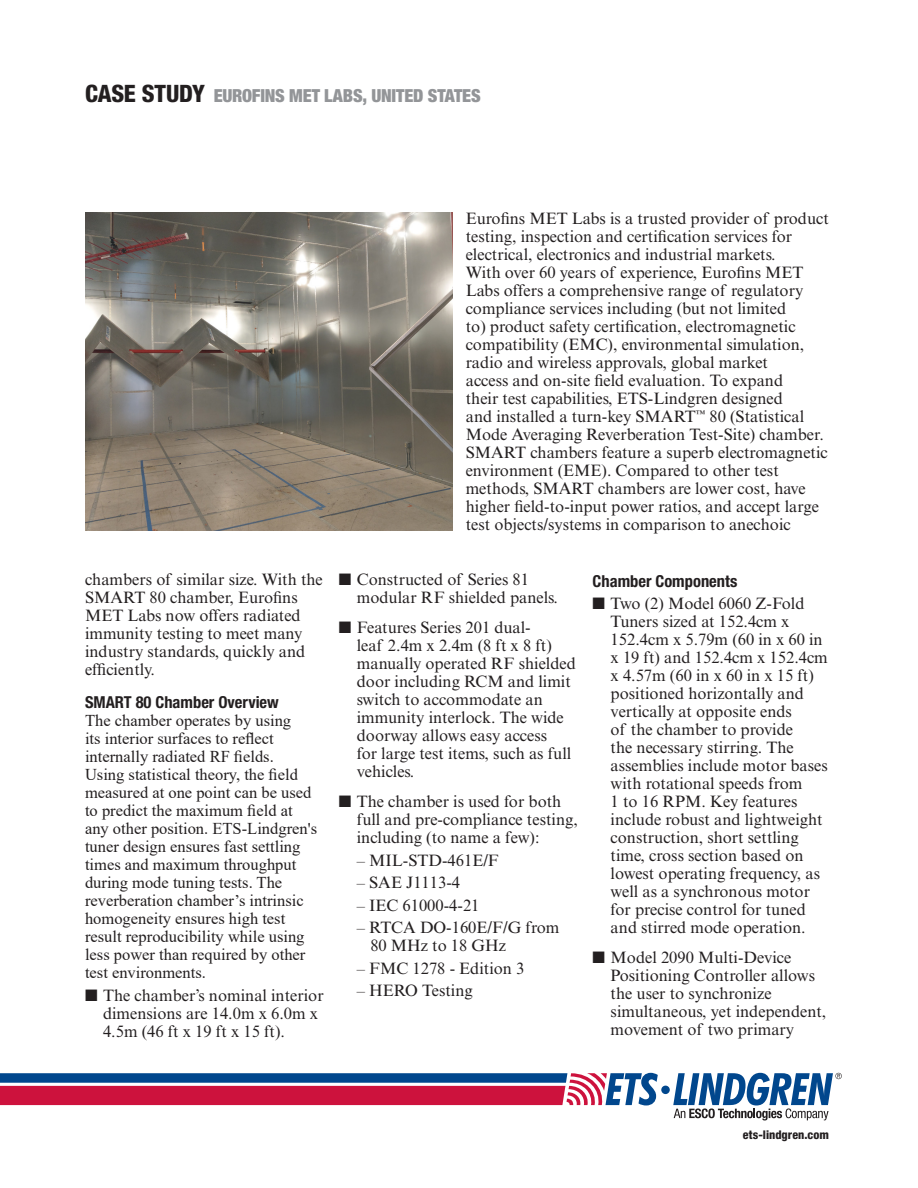
<style>
.page{position:relative;width:918px;height:1188px;background:#fff}
.page>*{position:absolute;margin:0;border:0;box-sizing:border-box;transform-origin:0 0}
.t1{font:900 condensed 18px "Helvetica Neue LT Std";letter-spacing:-.01em;color:#939598}
.Body{font:16.5px/18px "Times New Roman MT Std";color:#231f20}
.t2{font:16.5px/18px "Times New Roman";color:#231f20}
.Body_text{font:16.5px/18px "Times New Roman MT Std";color:#231f20}
.t3{font:700 condensed 16.5px "Helvetica Neue LT Std";color:#231f20}
.t4{font:800 condensed 12px "Helvetica Neue LT Std";color:#231f20}
.s1{font-weight:800;font-size:24px;color:#231f20}
</style>
<div class="page">
<div style="left:661px;top:1086px;width:9px;height:8px;background:#01478d;border-radius:50%"></div>
<svg style="left:0;top:1073px;width:658px;height:33px;background:#9a4c77"></svg>
<svg style="left:673px;top:1073px;width:169px;height:48px"></svg>
<img style="left:85px;top:212px;width:367px;height:318px">
<p class="t1" style="left:85px;top:85px;width:397px"><span class="s1">CASE STUDY</span> EUROFINS MET LABS, UNITED STATES</p>
<p class="Body" style="left:466px;top:210px;width:365px">Eurofins MET Labs is a trusted provider of product testing, inspection and certification services for electrical, electronics and industrial markets.<br>With over 60 years of experience, Eurofins MET Labs offers a comprehensive range of regulatory compliance services including (but not limited<br>to) product safety certification, electromagnetic compatibility (EMC), environmental simulation, radio and wireless approvals, global market<br>access and on-site field evaluation. To expand<br>their test capabilities, ETS-Lindgren designed<br>and installed a turn-key SMART<sup>™</sup> 80 (Statistical Mode Averaging Reverberation Test-Site) chamber.<br>SMART chambers feature a superb electromagnetic environment (EME). Compared to other test methods, SMART chambers are lower cost, have higher field-to-input power ratios, and accept large test objects/systems in comparison to anechoic</p>
<p class="Body" style="left:85px;top:571px;width:239px">chambers of similar size. With the<br>SMART 80 chamber, Eurofins<br>MET Labs now offers radiated immunity testing to meet many industry standards, quickly and efficiently.</p>
<p class="t3" style="left:85px;top:692px;width:195px">SMART 80 Chamber Overview</p>
<p class="t2" style="left:85px;top:711px;width:234px">The chamber operates by using<br>its interior surfaces to reflect internally radiated RF fields.<br>Using statistical theory, the field measured at one point can be used to predict the maximum field at any other position. ETS-Lindgren's tuner design ensures fast settling times and maximum throughput during mode tuning tests. The reverberation chamber’s intrinsic homogeneity ensures high test result reproducibility while using less power than required by other test environments.</p>
<p class="Body" style="left:103px;top:986px;width:222px;text-indent:-18px">■ The chamber’s nominal interior dimensions are 14.0m x 6.0m x<br>4.5m (46 ft x 19 ft x 15 ft).</p>
<p class="Body" style="left:357px;top:571px;width:203px;text-indent:-18px">■ Constructed of Series 81 modular RF shielded panels.</p>
<p class="Body" style="left:357px;top:619px;width:221px;text-indent:-18px">■ Features Series 201 dual-<br>leaf 2.4m x 2.4m (8 ft x 8 ft) manually operated RF shielded door including RCM and limit switch to accommodate an immunity interlock. The wide doorway allows easy access<br>for large test items, such as full vehicles.</p>
<p class="Body" style="left:357px;top:793px;width:222px;text-indent:-18px">■ The chamber is used for both full and pre-compliance testing, including (to name a few):</p>
<p class="Body_text" style="left:357px;top:851px;width:144px">– MIL-STD-461E/F</p>
<p class="Body_text" style="left:357px;top:874px;width:105px">– SAE J1113-4</p>
<p class="Body_text" style="left:357px;top:896px;width:124px">– IEC 61000-4-21</p>
<p class="Body_text" style="left:370px;top:919px;width:191px;text-indent:-13px">– RTCA DO-160E/F/G from<br>80 MHz to 18 GHz</p>
<p class="Body_text" style="left:357px;top:959px;width:169px">– FMC 1278 - Edition 3</p>
<p class="Body_text" style="left:357px;top:982px;width:117px">– HERO Testing</p>
<p class="t3" style="left:593px;top:571px;width:146px">Chamber Components</p>
<p class="Body" style="left:611px;top:595px;width:219px;text-indent:-18px">■ Two (2) Model 6060 Z-Fold<br>Tuners sized at 152.4cm x<br>152.4cm x 5.79m (60 in x 60 in x 19 ft) and 152.4cm x 152.4cm x 4.57m (60 in x 60 in x 15 ft) positioned horizontally and vertically at opposite ends<br>of the chamber to provide<br>the necessary stirring. The assemblies include motor bases with rotational speeds from<br>1 to 16 RPM. Key features include robust and lightweight construction, short settling time, cross section based on lowest operating frequency, as well as a synchronous motor for precise control for tuned and stirred mode operation.</p>
<p class="Body" style="left:611px;top:949px;width:217px;text-indent:-18px">■ Model 2090 Multi-Device<br>Positioning Controller allows the user to synchronize simultaneous, yet independent, movement of two primary</p>
<p class="t4" style="left:743px;top:1127px;width:88px">ets-lindgren.com</p>
</div>
